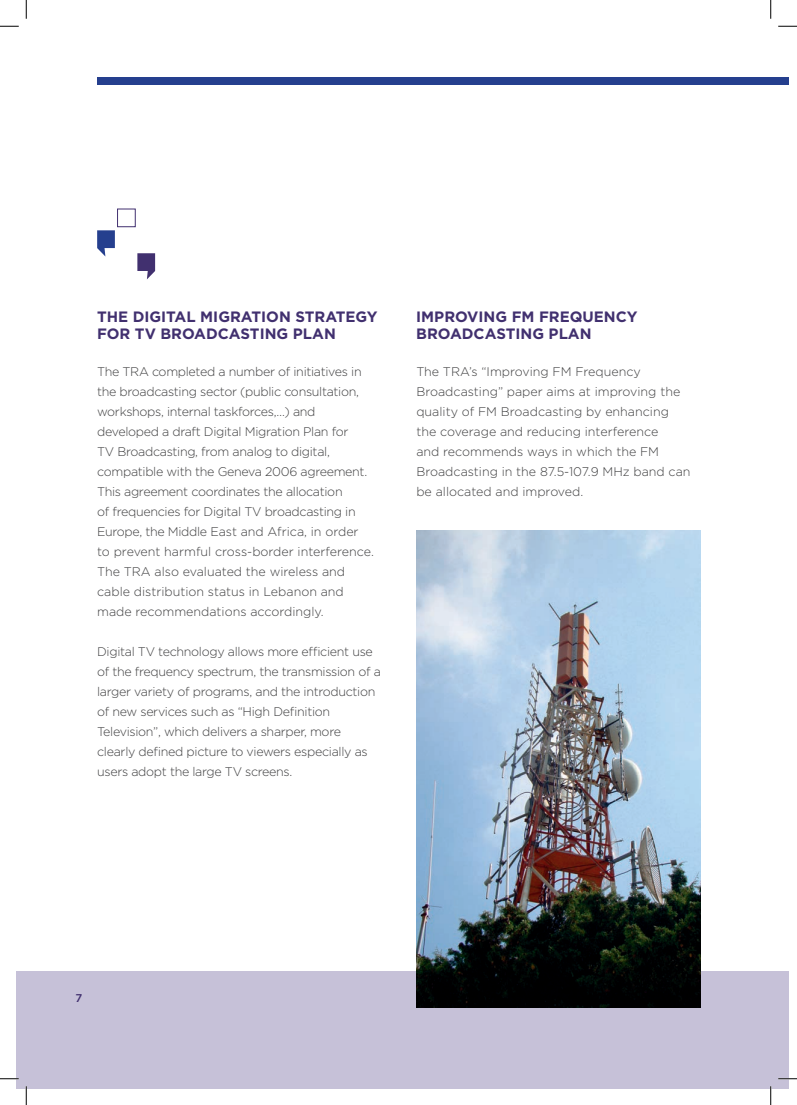
<style>
.page{position:relative;width:797px;height:1105px;background:#fff}
.page>*{position:absolute;margin:0;border:0;box-sizing:border-box;transform-origin:0 0}
.t1{font:700 15px/17.5px "Gotham";color:#41306f}
.t2{font:300 12.5px/20px "Gotham";letter-spacing:-.025em;color:#3e3e3f}
.t3{font:300 12.5px/20px "Gotham";color:#3e3e3f}
.t4{font:500 11.25px "Gotham";color:#41306f}
</style>
<div class="page">
<div style="left:16px;top:971px;width:772px;height:118px;background:#c6c1d8"></div>
<div style="left:97px;top:78px;width:691px;height:7px;background:#253f8e"></div>
<svg style="left:137px;top:253px;width:18px;height:26px"></svg>
<div style="left:117px;top:209px;width:18px;height:18px;border:1px solid #41306f"></div>
<svg style="left:97px;top:230px;width:18px;height:27px"></svg>
<img style="left:416px;top:531px;width:284px;height:477px">
<svg style="left:0;top:25px;width:19px;height:2px"></svg>
<svg style="left:778px;top:25px;width:19px;height:2px"></svg>
<svg style="left:0;top:1078px;width:19px;height:1px"></svg>
<svg style="left:778px;top:1078px;width:19px;height:1px"></svg>
<svg style="left:25px;top:0;width:2px;height:19px"></svg>
<svg style="left:25px;top:1086px;width:2px;height:19px"></svg>
<svg style="left:770px;top:0;width:1px;height:19px"></svg>
<svg style="left:770px;top:1086px;width:1px;height:19px"></svg>
<p class="t1" style="left:97px;top:309px;width:282px">THE DIGITAL MIGRATION STRATEGY<br>FOR TV BROADCASTING PLAN</p>
<p class="t2" style="left:97px;top:362px;width:278px">The TRA completed a number of initiatives in the broadcasting sector (public consultation, workshops, internal taskforces,…) and developed a draft Digital Migration Plan for<br>TV Broadcasting, from analog to digital, compatible with the Geneva 2006 agreement.<br>This agreement coordinates the allocation<br>of frequencies for Digital TV broadcasting in Europe, the Middle East and Africa, in order to prevent harmful cross-border interference.<br>The TRA also evaluated the wireless and cable distribution status in Lebanon and made recommendations accordingly.</p>
<p class="t2" style="left:97px;top:642px;width:285px">Digital TV technology allows more efficient use of the frequency spectrum, the transmission of a larger variety of programs, and the introduction of new services such as “High Definition Television”, which delivers a sharper, more clearly defined picture to viewers especially as users adopt the large TV screens.</p>
<p class="t1" style="left:416px;top:309px;width:223px">IMPROVING FM FREQUENCY<br>BROADCASTING PLAN</p>
<p class="t3" style="left:416px;top:362px;width:276px">The TRA’s “Improving FM Frequency Broadcasting” paper aims at improving the quality of FM Broadcasting by enhancing the coverage and reducing interference<br>and recommends ways in which the FM Broadcasting in the 87.5-107.9 MHz band can be allocated and improved.</p>
<p class="t4" style="left:76px;top:994px;width:8px">7</p>
</div>
